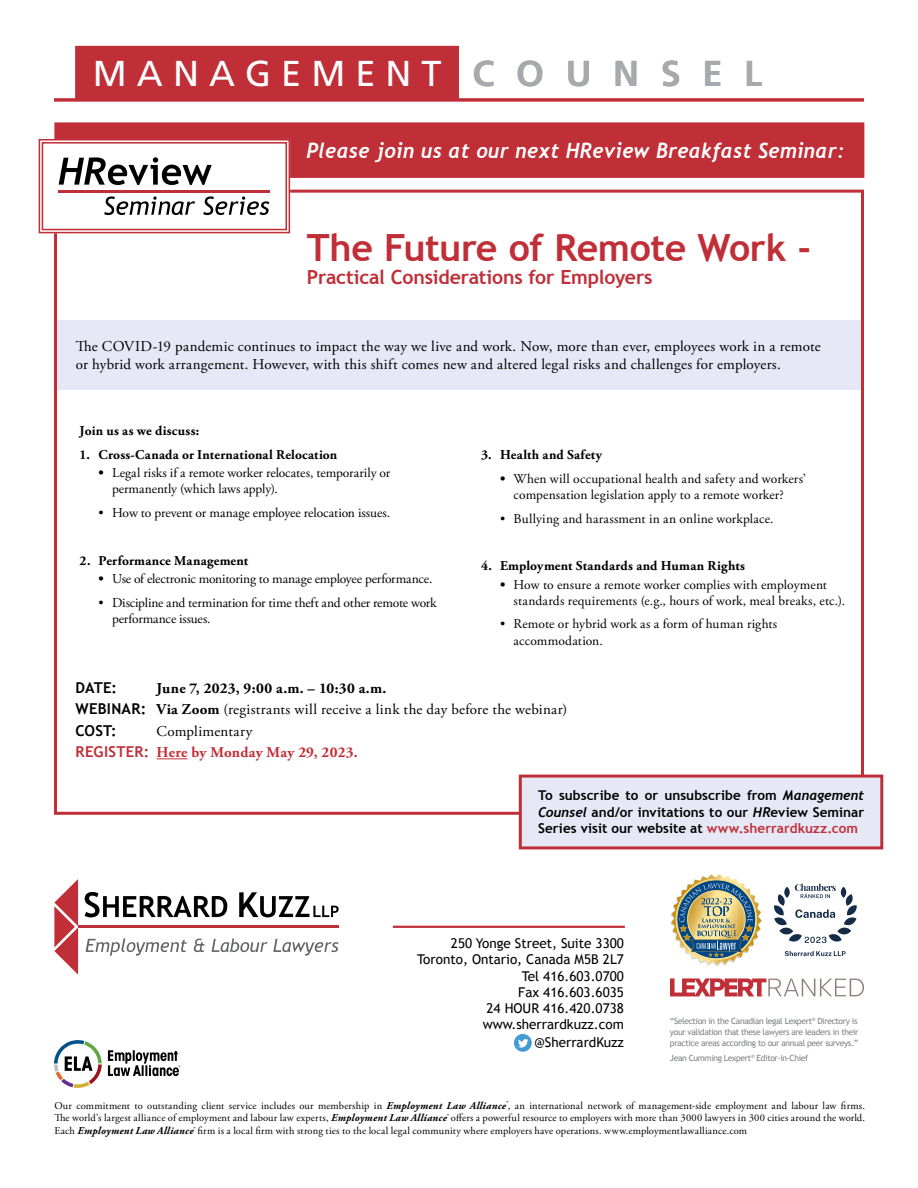
<style>
.page{position:relative;width:918px;height:1188px;background:#fff}
.page>*{position:absolute;margin:0;border:0;box-sizing:border-box;transform-origin:0 0}
.t1{font:700 37.5px "Trebuchet MS";letter-spacing:-.015em;color:#c02f38}
.t2{font:36px "Frutiger";letter-spacing:.28em;color:#fff}
.t3{font:italic 700 21px "Trebuchet";letter-spacing:.02em;color:#fff;scale:.95 1}
.t4{font:700 19.5px "Trebuchet MS";letter-spacing:-.01em;color:#c02f38}
.t5{font:15px/18px "Adobe Garamond Pro";letter-spacing:.015em;color:#000}
.t6{font:700 15px/21.5px "Adobe Garamond Pro";letter-spacing:.015em;color:#c02f38}
.t7{font:700 15px "Trebuchet MS";color:#000}
.t8{font:13.5px/16.2px "Adobe Garamond Pro";color:#000}
.t9{font:13.5px/16.2px "Trebuchet MS";color:#000;text-align:right}
.t10{font:700 13.5px "Adobe Garamond Pro";letter-spacing:.015em;color:#000}
.t11{font:700 13.5px/16.5px "Trebuchet MS";letter-spacing:.005em;color:#000;text-align:justify}
.t12{font:10.5px/12.6px "Adobe Garamond Pro";letter-spacing:.01em;color:#000;text-align:justify}
.t13{font:8.55px/11.1px "Trebuchet MS";letter-spacing:-.04em;color:#808285}
.s1{font-weight:700;color:#a7a9ac}
.s2{font-weight:700}
.s3{font-family:"Trebuchet MS";font-weight:700}
.s4{font-weight:400;color:#000}
.s5{font-family:"Trebuchet MS"}
.s6{font-family:"Trebuchet";font-style:italic}
.s7{color:#c02f38}
.s8{font-weight:700;font-style:italic}
</style>
<div class="page">
<div style="left:56px;top:320px;width:807px;height:70px;background:#e6e8f5"></div>
<svg style="left:85px;top:892px;width:142px;height:25px"></svg>
<svg style="left:239px;top:892px;width:100px;height:25px"></svg>
<svg style="left:86px;top:938px;width:101px;height:18px"></svg>
<svg style="left:194px;top:939px;width:11px;height:13px"></svg>
<svg style="left:212px;top:938px;width:55px;height:14px"></svg>
<svg style="left:273px;top:939px;width:66px;height:17px"></svg>
<svg style="left:54px;top:879px;width:24px;height:96px"></svg>
<hr style="left:78px;top:926px;width:261px;height:2px;background:#c02f38">
<hr style="left:393px;top:926px;width:232px;height:2px;background:#c02f38">
<div style="left:514px;top:1034px;width:18px;height:18px;background:#439bd6;border-radius:50%"></div>
<svg style="left:518px;top:1039px;width:10px;height:9px"></svg>
<div style="left:75px;top:46px;width:384px;height:54px;background:#c02f38"></div>
<hr style="left:54px;top:98px;width:810px;height:3px;background:#c02f38">
<svg style="left:670px;top:978px;width:194px;height:18px"></svg>
<svg style="left:54px;top:1040px;width:48px;height:48px"></svg>
<svg style="left:108px;top:1050px;width:72px;height:26px"></svg>
<svg style="left:785px;top:951px;width:61px;height:5px"></svg>
<svg style="left:774px;top:884px;width:83px;height:59px"></svg>
<div style="left:56px;top:124px;width:807px;height:52px;background:#c02f38"></div>
<div style="left:54px;top:122px;width:810px;height:56px;border:3px solid #c02f38"></div>
<hr style="left:157px;top:758px;width:31px;height:1px;background:#c02f38">
<div style="left:520px;top:776px;width:362px;height:72px;background:#e6e8f5"></div>
<div style="left:519px;top:775px;width:364px;height:74px;border:3px solid #c02f38"></div>
<svg style="left:38px;top:138px;width:253px;height:96px"></svg>
<div style="left:42px;top:142px;width:245px;height:88px;border:2px solid #c02f38"></div>
<svg style="left:670px;top:875px;width:92px;height:91px"></svg>
<h2 class="t2" style="left:93px;top:53px;width:671px">MANAGEMENT <span class="s1">C O U N S E L</span></h2>
<h3 class="t3" style="left:307px;top:138px;width:568px">Please join us at our next HReview Breakfast Seminar:</h3>
<h1 class="t1" style="left:307px;top:224px;width:506px">The Future of Remote Work -</h1>
<h3 class="t4" style="left:307px;top:265px;width:347px">Practical Considerations for Employers</h3>
<p class="t5" style="left:76px;top:338px;width:747px">The COVID-19 pandemic continues to impact the way we live and work. Now, more than ever, employees work in a remote or hybrid work arrangement. However, with this shift comes new and altered legal risks and challenges for employers.</p>
<p class="t10" style="left:80px;top:423px;width:121px">Join us as we discuss:</p>
<p class="t10" style="left:80px;top:447px;width:259px">1. Cross-Canada or International Relocation</p>
<p class="t8" style="left:112px;top:465px;width:280px;text-indent:-14px"><span class="s2">•</span> Legal risks if a remote worker relocates, temporarily or permanently (which laws apply).</p>
<p class="t8" style="left:99px;top:505px;width:293px">• How to prevent or manage employee relocation issues.</p>
<p class="t10" style="left:80px;top:553px;width:170px">2. Performance Management</p>
<p class="t8" style="left:99px;top:571px;width:335px"><span class="s2">•</span> Use of electronic monitoring to manage employee performance.</p>
<p class="t8" style="left:112px;top:595px;width:326px;text-indent:-14px">• Discipline and termination for time theft and other remote work performance issues.</p>
<p class="t10" style="left:481px;top:447px;width:123px">3. Health and Safety</p>
<p class="t8" style="left:514px;top:471px;width:294px;text-indent:-14px"><span class="s2">•</span> When will occupational health and safety and workers’ compensation legislation apply to a remote worker?</p>
<p class="t8" style="left:500px;top:511px;width:275px">• Bullying and harassment in an online workplace.</p>
<p class="t10" style="left:481px;top:558px;width:265px">4. Employment Standards and Human Rights</p>
<p class="t8" style="left:514px;top:577px;width:333px;text-indent:-14px"><span class="s2">•</span> How to ensure a remote worker complies with employment standards requirements (e.g., hours of work, meal breaks, etc.).</p>
<p class="t8" style="left:514px;top:617px;width:265px;text-indent:-14px">• Remote or hybrid work as a form of human rights accommodation.</p>
<p class="t7" style="left:76px;top:678px;width:43px">DATE:</p>
<p class="t5" style="left:76px;top:678px;width:493px;line-height:21.5px;text-indent:81px"><span class="s2">June 7, 2023, 9:00 a.m. – 10:30 a.m.<br></span><span class="s3">WEBINAR:</span> <span class="s2">Via Zoom</span> (registrants will receive a link the day before the webinar)</p>
<p class="t7" style="left:76px;top:721px;width:42px">COST:</p>
<p class="t6" style="left:76px;top:721px;width:283px;text-indent:81px"><span class="s4">Complimentary<br></span><span class="s5">REGISTER:</span> Here by Monday May 29, 2023.</p>
<p class="t11" style="left:538px;top:787px;width:328px">To subscribe to or unsubscribe from <span class="s6">Management Counsel</span> and/or invitations to our <span class="s6">HR</span>eview Seminar Series visit our website at <span class="s7">www.sherrardkuzz.com</span></p>
<p class="t9" style="left:417px;top:936px;width:208px">250 Yonge Street, Suite 3300<br>Toronto, Ontario, Canada M5B 2L7<br>Tel 416.603.0700<br>Fax 416.603.6035<br>24 HOUR 416.420.0738 www.sherrardkuzz.com</p>
<p class="t9" style="left:534px;top:1035px;width:91px">@SherrardKuzz</p>
<p class="t13" style="left:670px;top:1015px;width:190px">“Selection in the Canadian legal Lexpert<sup>®</sup> Directory is your validation that these lawyers are leaders in their practice areas according to our annual peer surveys.”</p>
<p class="t13" style="left:670px;top:1052px;width:140px">Jean Cumming Lexpert<sup>®</sup> Editor-in-Chief</p>
<p class="t12" style="left:54px;top:1100px;width:812px">Our commitment to outstanding client service includes our membership in <span class="s8">Employment Law Alliance</span><sup>®</sup>, an international network of management-side employment and labour law firms.<br>The world’s largest alliance of employment and labour law experts, <span class="s8">Employment Law Alliance</span><sup>®</sup> offers a powerful resource to employers with more than 3000 lawyers in 300 cities around the world.<br>Each <span class="s8">Employment Law Alliance</span><sup>®</sup> firm is a local firm with strong ties to the local legal community where employers have operations. www.employmentlawalliance.com</p>
</div>
